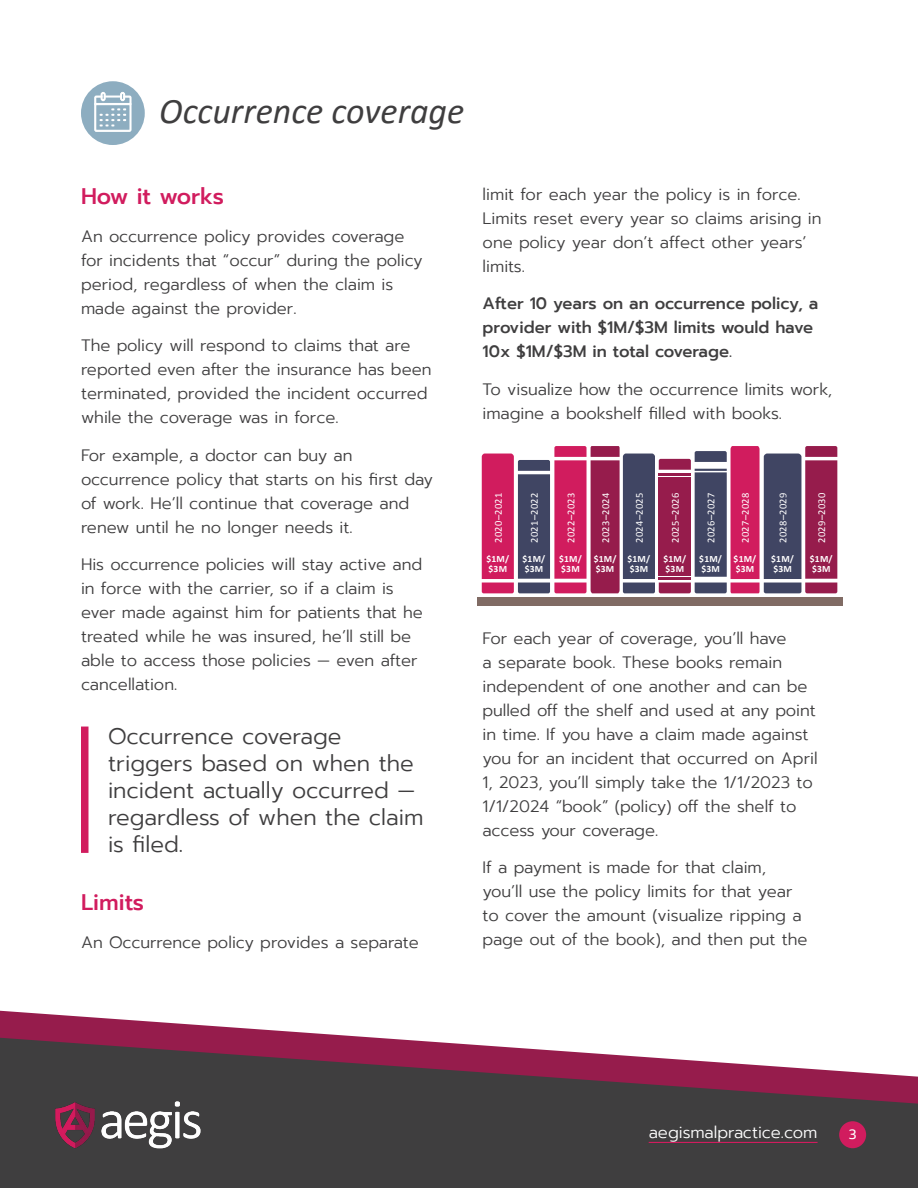
<style>
.page{position:relative;width:918px;height:1188px;background:#fff}
.page>*{position:absolute;margin:0;border:0;box-sizing:border-box;transform-origin:0 0}
.t1{font:italic 36px "Calibri";color:#3f3e3f}
.Body{font:300 22.5px/27px "Prompt";color:#3f3e3f}
.Subhead_Paragraph_St{font:500 22.5px "Prompt";color:#d11c5e}
.Body-2{font:300 16.5px/24px "Prompt";color:#3f3e3f}
.Body-3{font:500 16.5px/24px "Prompt";color:#3f3e3f}
.t2{font:300 16.5px "Prompt";color:#fff}
.t3{font:13.5px "Prompt";color:#fff}
.Body-4{font:10.5px "Calibri";letter-spacing:.02em;color:#fff}
.Body-5{font:700 9.6px "Calibri";letter-spacing:.02em;color:#fff}
</style>
<div class="page">
<svg style="left:0;top:1011px;width:379px;height:27px"></svg>
<svg style="left:0;top:1038px;width:918px;height:150px;background:#5b4850"></svg>
<img style="left:52px;top:1099px;width:152px;height:51px">
<div style="left:839px;top:1121px;width:27px;height:27px;background:#d11c5e;border-radius:50%"></div>
<hr style="left:649px;top:1142px;width:169px;height:1px;background:#d11c5e">
<div style="left:81px;top:727px;width:7px;height:126px;background:#d11c5e"></div>
<div style="left:81px;top:81px;width:64px;height:64px;background:#8dadc0;border-radius:50%"></div>
<svg style="left:94px;top:92px;width:37px;height:40px"></svg>
<div style="left:477px;top:597px;width:365px;height:9px;background:#806b64"></div>
<svg style="left:482px;top:446px;width:355px;height:147px;background:#995076"></svg>
<p class="t1" style="left:159px;top:86px;width:306px">Occurrence coverage</p>
<p class="Subhead_Paragraph_St" style="left:81px;top:180px;width:144px">How it works</p>
<p class="Body-2" style="left:81px;top:224px;width:343px">An occurrence policy provides coverage for incidents that “occur” during the policy period, regardless of when the claim is made against the provider.</p>
<p class="Body-2" style="left:81px;top:334px;width:352px">The policy will respond to claims that are reported even after the insurance has been terminated, provided the incident occurred while the coverage was in force.</p>
<p class="Body-2" style="left:81px;top:443px;width:354px">For example, a doctor can buy an occurrence policy that starts on his first day of work. He’ll continue that coverage and renew until he no longer needs it.</p>
<p class="Body-2" style="left:81px;top:553px;width:343px">His occurrence policies will stay active and in force with the carrier, so if a claim is ever made against him for patients that he treated while he was insured, he’ll still be able to access those policies — even after cancellation.</p>
<p class="Body" style="left:108px;top:723px;width:317px">Occurrence coverage triggers based on when the incident actually occurred — regardless of when the claim is filed.</p>
<p class="Subhead_Paragraph_St" style="left:81px;top:886px;width:65px">Limits</p>
<p class="Body-2" style="left:81px;top:930px;width:339px">An Occurrence policy provides a separate</p>
<p class="Body-2" style="left:483px;top:182px;width:340px">limit for each year the policy is in force.<br>Limits reset every year so claims arising in one policy year don’t affect other years’ limits.</p>
<p class="Body-3" style="left:483px;top:292px;width:337px">After 10 years on an occurrence policy, a provider with $1M/$3M limits would have<br>10x $1M/$3M in total coverage.</p>
<p class="Body-2" style="left:483px;top:377px;width:351px">To visualize how the occurrence limits work, imagine a bookshelf filled with books.</p>
<p class="Body-4" style="left:492px;top:543px;width:51px;rotate:-90deg">2020–2021</p>
<p class="Body-4" style="left:528px;top:543px;width:51px;rotate:-90deg">2021–2022</p>
<p class="Body-4" style="left:564px;top:543px;width:51px;rotate:-90deg">2022–2023</p>
<p class="Body-4" style="left:599px;top:543px;width:51px;rotate:-90deg">2023–2024</p>
<p class="Body-4" style="left:633px;top:543px;width:51px;rotate:-90deg">2024–2025</p>
<p class="Body-4" style="left:669px;top:543px;width:51px;rotate:-90deg">2025–2026</p>
<p class="Body-4" style="left:705px;top:543px;width:51px;rotate:-90deg">2026–2027</p>
<p class="Body-4" style="left:739px;top:543px;width:51px;rotate:-90deg">2027–2028</p>
<p class="Body-4" style="left:776px;top:543px;width:51px;rotate:-90deg">2028–2029</p>
<p class="Body-4" style="left:815px;top:543px;width:51px;rotate:-90deg">2029–2030</p>
<p class="Body-5" style="left:486px;top:553px;width:24px">$1M/</p>
<p class="Body-5" style="left:489px;top:562px;width:20px">$3M</p>
<p class="Body-5" style="left:523px;top:553px;width:24px">$1M/</p>
<p class="Body-5" style="left:525px;top:562px;width:20px">$3M</p>
<p class="Body-5" style="left:559px;top:553px;width:24px">$1M/</p>
<p class="Body-5" style="left:561px;top:562px;width:20px">$3M</p>
<p class="Body-5" style="left:594px;top:553px;width:24px">$1M/</p>
<p class="Body-5" style="left:596px;top:562px;width:20px">$3M</p>
<p class="Body-5" style="left:628px;top:553px;width:24px">$1M/</p>
<p class="Body-5" style="left:630px;top:562px;width:20px">$3M</p>
<p class="Body-5" style="left:663px;top:553px;width:24px">$1M/</p>
<p class="Body-5" style="left:666px;top:562px;width:20px">$3M</p>
<p class="Body-5" style="left:699px;top:553px;width:24px">$1M/</p>
<p class="Body-5" style="left:701px;top:562px;width:20px">$3M</p>
<p class="Body-5" style="left:734px;top:553px;width:24px">$1M/</p>
<p class="Body-5" style="left:736px;top:562px;width:20px">$3M</p>
<p class="Body-5" style="left:771px;top:553px;width:24px">$1M/</p>
<p class="Body-5" style="left:773px;top:562px;width:20px">$3M</p>
<p class="Body-5" style="left:810px;top:553px;width:24px">$1M/</p>
<p class="Body-5" style="left:812px;top:562px;width:20px">$3M</p>
<p class="Body-2" style="left:483px;top:626px;width:337px">For each year of coverage, you’ll have<br>a separate book. These books remain independent of one another and can be pulled off the shelf and used at any point in time. If you have a claim made against you for an incident that occurred on April 1, 2023, you’ll simply take the 1/1/2023 to 1/1/2024 “book” (policy) off the shelf to access your coverage.</p>
<p class="Body-2" style="left:483px;top:856px;width:326px">If a payment is made for that claim, you’ll use the policy limits for that year to cover the amount (visualize ripping a page out of the book), and then put the</p>
<p class="t2" style="left:649px;top:1121px;width:170px">aegismalpractice.com</p>
<p class="t3" style="left:849px;top:1125px;width:9px">3</p>
</div>
